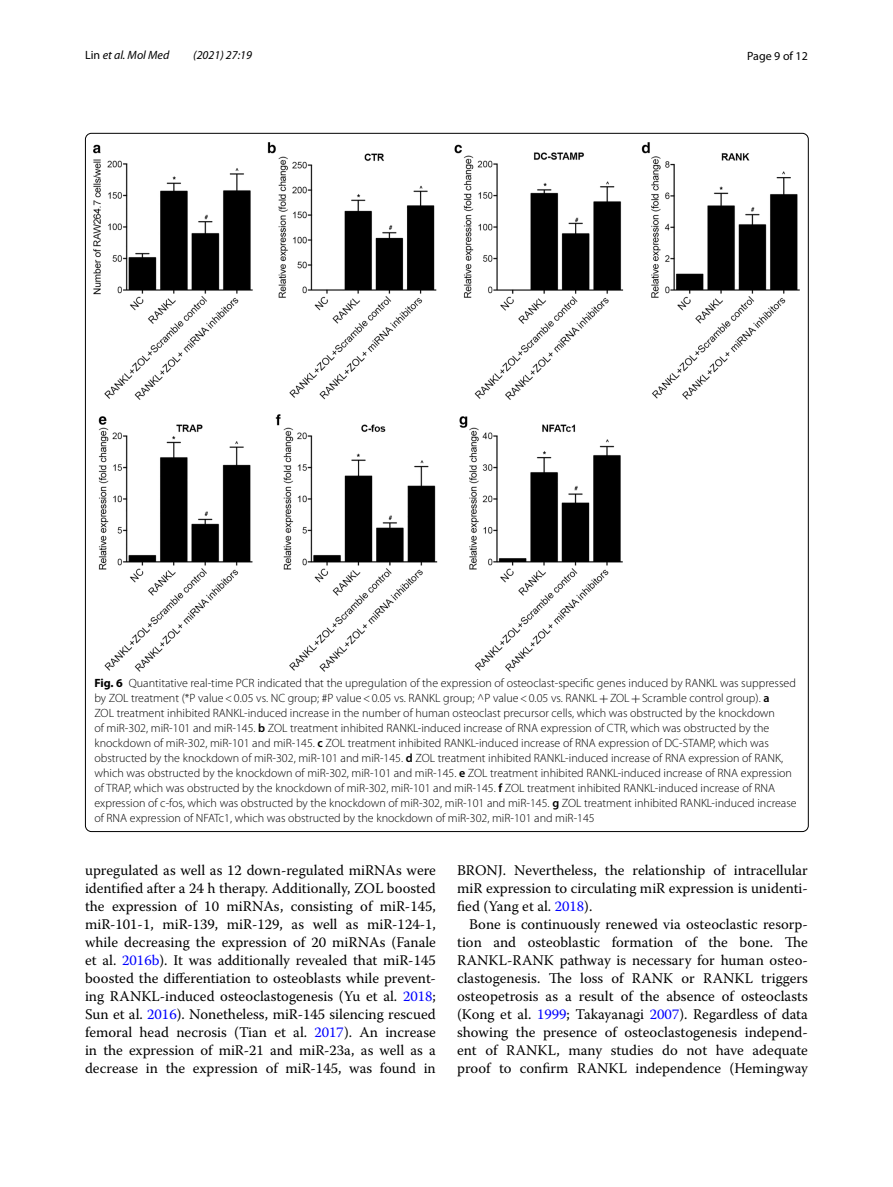
<style>
.page{position:relative;width:893px;height:1187px;background:#fff}
.page>*{position:absolute;margin:0;border:0;box-sizing:border-box;transform-origin:0 0}
.t1{font:14.7px/18px "Warnock Pro";color:#000;text-align:justify}
.t2{font:300 12px/15px "Myriad Pro";color:#000}
.t3{font:italic 12px "Myriad Pro";color:#000}
.t4{font:12px "Myriad Pro";color:#000}
.s1{font-style:normal}
.s2{font-weight:700}
.s3{font-family:"MTSY";font-weight:400}
.s4{font-weight:600}
.s5{color:#00f}
</style>
<div class="page">
<img style="left:94px;top:142px;width:706px;height:529px">
<p class="t3" style="left:85px;top:48px;width:86px"><span class="s1">Lin</span> et al. Mol Med</p>
<p class="t3" style="left:193px;top:48px;width:60px">(2021) 27:19</p>
<p class="t4" style="left:747px;top:48px;width:62px">Page 9 of 12</p>
<p class="t2" style="left:94px;top:675px;width:704px"><span class="s2">Fig. 6</span> Quantitative real-time PCR indicated that the upregulation of the expression of osteoclast‑specific genes induced by RANKL was suppressed by ZOL treatment (*P value&lt;0.05 vs. NC group; #P value&lt;0.05 vs. RANKL group; ^P value&lt;0.05 vs. RANKL<span class="s3">+</span>ZOL<span class="s3">+</span>Scramble control group). <span class="s4">a<br></span>ZOL treatment inhibited RANKL-induced increase in the number of human osteoclast precursor cells, which was obstructed by the knockdown<br>of miR-302, miR-101 and miR-145. <span class="s4">b</span> ZOL treatment inhibited RANKL-induced increase of RNA expression of CTR, which was obstructed by the knockdown of miR-302, miR-101 and miR-145. <span class="s4">c</span> ZOL treatment inhibited RANKL-induced increase of RNA expression of DC-STAMP, which was obstructed by the knockdown of miR-302, miR-101 and miR-145. <span class="s4">d</span> ZOL treatment inhibited RANKL-induced increase of RNA expression of RANK, which was obstructed by the knockdown of miR-302, miR-101 and miR-145. <span class="s4">e</span> ZOL treatment inhibited RANKL-induced increase of RNA expression of TRAP, which was obstructed by the knockdown of miR-302, miR-101 and miR-145. <span class="s4">f</span> ZOL treatment inhibited RANKL-induced increase of RNA expression of c-fos, which was obstructed by the knockdown of miR-302, miR-101 and miR-145. <span class="s4">g</span> ZOL treatment inhibited RANKL-induced increase of RNA expression of NFATc1, which was obstructed by the knockdown of miR-302, miR-101 and miR-145</p>
<p class="t1" style="left:85px;top:860px;width:352px">upregulated as well as 12 down-regulated miRNAs were identified after a 24 h therapy. Additionally, ZOL boosted the expression of 10 miRNAs, consisting of miR-145, miR-101-1, miR-139, miR-129, as well as miR-124-1, while decreasing the expression of 20 miRNAs (Fanale et al. <span class="s5">2016b</span>). It was additionally revealed that miR-145 boosted the differentiation to osteoblasts while prevent&shy;ing RANKL-induced osteoclastogenesis (Yu et al. <span class="s5">2018</span>; Sun et al. <span class="s5">2016</span>). Nonetheless, miR-145 silencing rescued femoral head necrosis (Tian et al. <span class="s5">2017</span>). An increase in the expression of miR-21 and miR-23a, as well as a decrease in the expression of miR-145, was found in</p>
<p class="t1" style="left:457px;top:860px;width:352px">BRONJ. Nevertheless, the relationship of intracellular miR expression to circulating miR expression is unidenti&shy;fied (Yang et al. <span class="s5">2018</span>).</p>
<p class="t1" style="left:457px;top:914px;width:352px;text-indent:12px">Bone is continuously renewed via osteoclastic resorp&shy;tion and osteoblastic formation of the bone. The RANKL-RANK pathway is necessary for human osteo&shy;clastogenesis. The loss of RANK or RANKL triggers osteopetrosis as a result of the absence of osteoclasts (Kong et al. <span class="s5">1999</span>; Takayanagi <span class="s5">2007</span>). Regardless of data showing the presence of osteoclastogenesis independ&shy;ent of RANKL, many studies do not have adequate proof to confirm RANKL independence (Hemingway</p>
</div>
